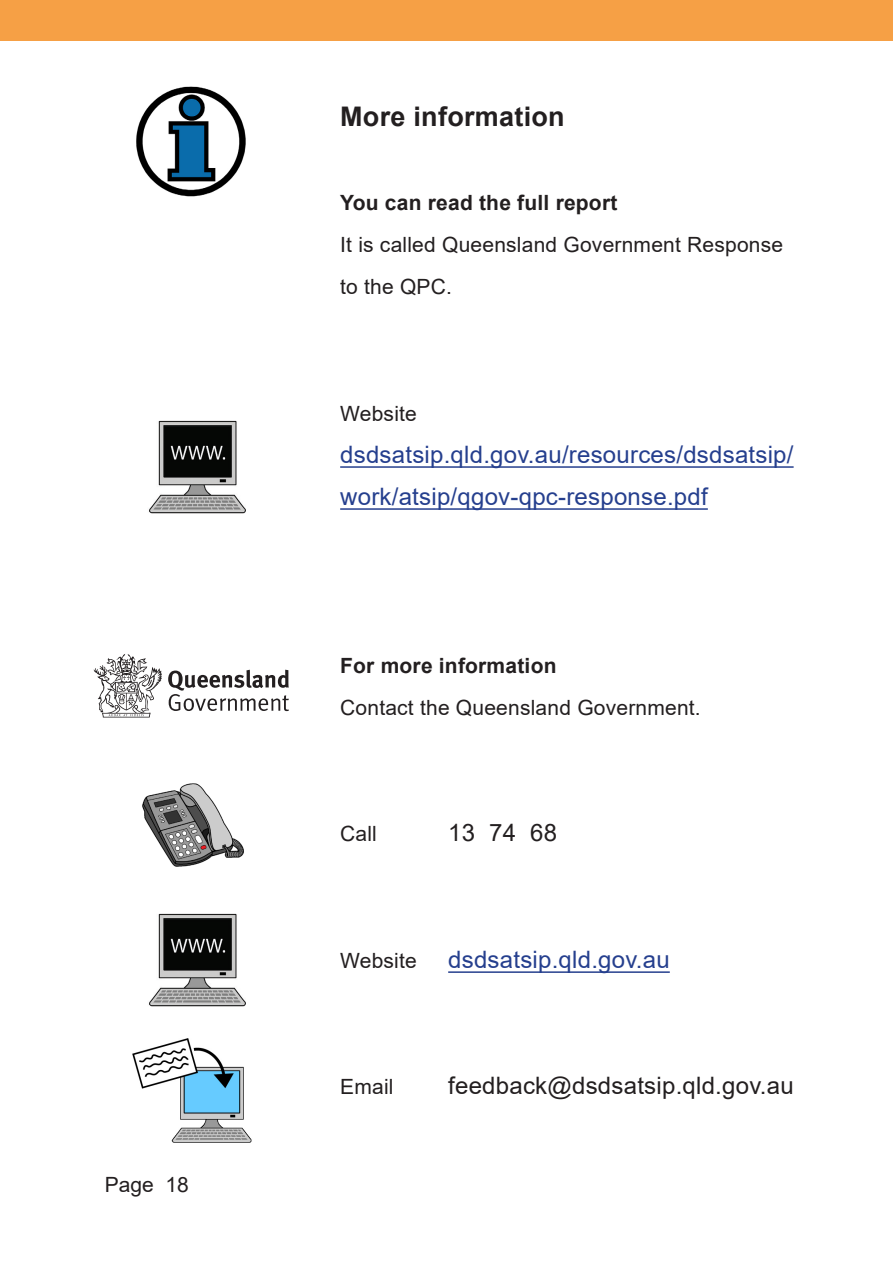
<style>
.page{position:relative;width:893px;height:1263px;background:#fff}
.page>*{position:absolute;margin:0;border:0;box-sizing:border-box;transform-origin:0 0}
.t1{font:700 27px "Arial";letter-spacing:.01em;color:#231f20}
.t2{font:24px/42px "Arial";letter-spacing:.01em;color:#253f8e}
.t3{font:24px "Arial";letter-spacing:.01em;color:#231f20}
.t4{font:21px/42px "Arial";letter-spacing:.01em;color:#231f20}
.t5{font:700 21px "Arial";letter-spacing:.01em;color:#231f20}
</style>
<div class="page">
<div style="left:0;top:0;width:893px;height:40px;background:#f6a045"></div>
<hr style="left:340px;top:466px;width:454px;height:2px;background:#253f8e">
<hr style="left:340px;top:508px;width:368px;height:2px;background:#253f8e">
<hr style="left:448px;top:971px;width:222px;height:2px;background:#253f8e">
<img style="left:136px;top:86px;width:110px;height:111px">
<img style="left:149px;top:420px;width:97px;height:94px">
<svg style="left:168px;top:670px;width:121px;height:41px"></svg>
<svg style="left:94px;top:654px;width:68px;height:63px"></svg>
<img style="left:142px;top:783px;width:102px;height:84px">
<img style="left:149px;top:913px;width:97px;height:94px">
<img style="left:133px;top:1038px;width:119px;height:105px">
<p class="t4" style="left:105px;top:1164px;width:86px">Page 18</p>
<p class="t1" style="left:340px;top:97px;width:226px">More information</p>
<p class="t5" style="left:340px;top:188px;width:279px">You can read the full report</p>
<p class="t4" style="left:340px;top:223px;width:445px">It is called Queensland Government Response to the QPC.</p>
<p class="t4" style="left:340px;top:392px;width:78px">Website</p>
<p class="t2" style="left:340px;top:433px;width:455px">dsdsatsip.qld.gov.au/resources/dsdsatsip/ work/atsip/qgov-qpc-response.pdf</p>
<p class="t5" style="left:340px;top:650px;width:218px">For more information</p>
<p class="t4" style="left:340px;top:686px;width:362px">Contact the Queensland Government.</p>
<p class="t4" style="left:340px;top:812px;width:38px">Call</p>
<p class="t3" style="left:448px;top:816px;width:110px">13 74 68</p>
<p class="t4" style="left:340px;top:939px;width:78px">Website</p>
<p class="t2" style="left:448px;top:938px;width:223px">dsdsatsip.qld.gov.au</p>
<p class="t4" style="left:340px;top:1066px;width:55px">Email</p>
<p class="t3" style="left:448px;top:1069px;width:347px">feedback@dsdsatsip.qld.gov.au</p>
</div>
